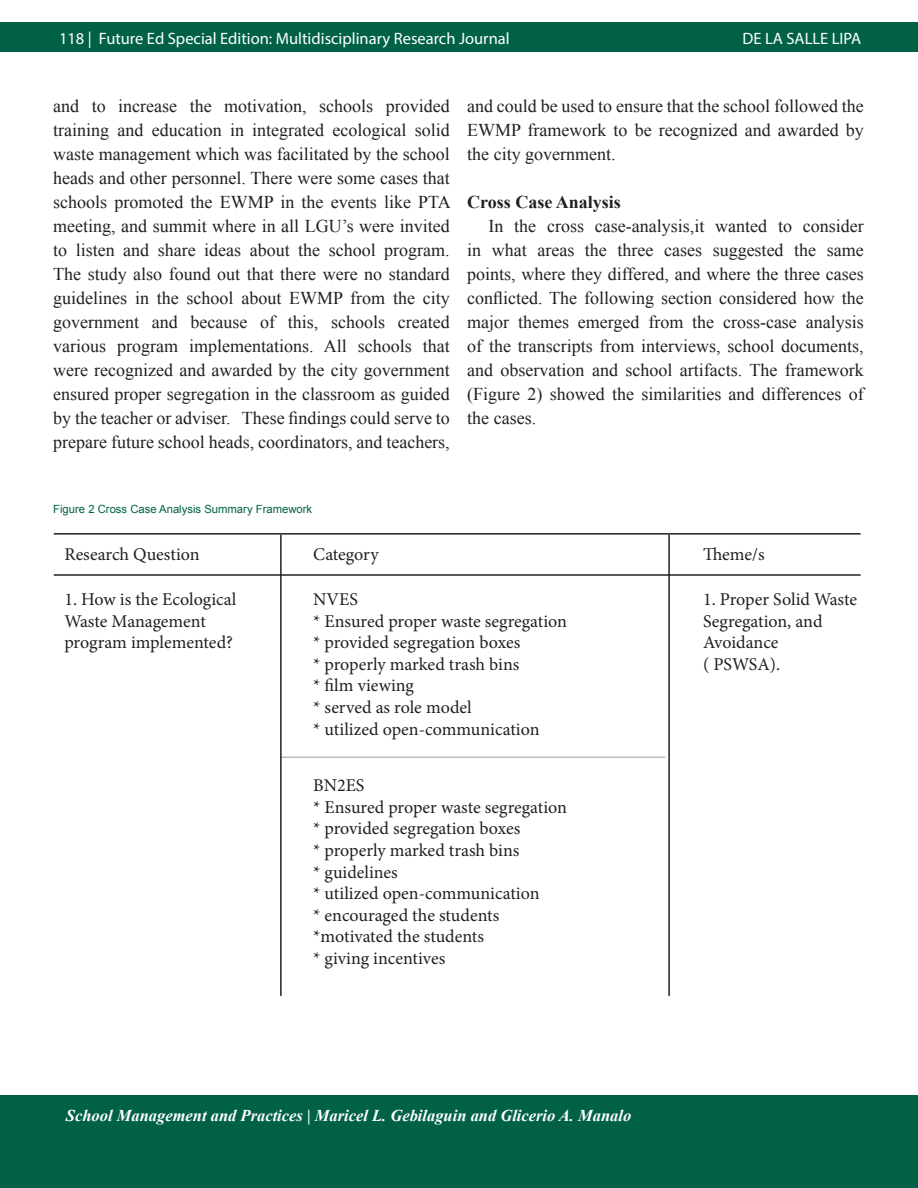
<style>
.page{position:relative;width:918px;height:1188px;background:#fff}
.page>*{position:absolute;margin:0;border:0;box-sizing:border-box;transform-origin:0 0}
.t1{font:18px/24px "Times New Roman";color:#231f20;text-align:justify}
.t2{font:18px/21.6px "Minion Pro";color:#231f20}
.t3{font:700 18px "Times New Roman";color:#231f20}
.t4{font:16.5px "Myriad Pro";color:#fff}
.t5{font:italic 700 16.5px "Times New Roman";color:#fff}
.t6{font:11.25px "Arial";color:#006147}
</style>
<div class="page">
<div style="left:0;top:22px;width:918px;height:30px;background:#006147"></div>
<div style="left:0;top:1095px;width:918px;height:93px;background:#006147"></div>
<hr style="left:54px;top:533px;width:807px;height:2px;background:#231f20">
<hr style="left:54px;top:574px;width:807px;height:2px;background:#231f20">
<hr style="left:280px;top:757px;width:386px;height:1px;background:#231f20">
<hr style="left:280px;top:535px;width:2px;height:461px;background:#231f20">
<hr style="left:668px;top:535px;width:2px;height:461px;background:#231f20">
<p class="t4" style="left:59px;top:28px;width:452px">118 | Future Ed Special Edition: Multidisciplinary Research Journal</p>
<p class="t4" style="left:742px;top:28px;width:120px">DE LA SALLE LIPA</p>
<p class="t1" style="left:53px;top:93px;width:399px">and to increase the motivation, schools provided training and education in integrated ecological solid waste management which was facilitated by the school heads and other personnel. There were some cases that schools promoted the EWMP in the events like PTA meeting, and summit where in all LGU’s were invited to listen and share ideas about the school program.<br>The study also found out that there were no standard guidelines in the school about EWMP from the city government and because of this, schools created various program implementations. All schools that were recognized and awarded by the city government ensured proper segregation in the classroom as guided by the teacher or adviser. These findings could serve to prepare future school heads, coordinators, and teachers,</p>
<p class="t1" style="left:467px;top:93px;width:398px">and could be used to ensure that the school followed the EWMP framework to be recognized and awarded by the city government.</p>
<p class="t3" style="left:467px;top:189px;width:155px">Cross Case Analysis</p>
<p class="t1" style="left:467px;top:213px;width:398px;text-indent:21px">In the cross case-analysis,it wanted to consider in what areas the three cases suggested the same points, where they differed, and where the three cases conflicted. The following section considered how the major themes emerged from the cross-case analysis of the transcripts from interviews, school documents, and observation and school artifacts. The framework (Figure 2) showed the similarities and differences of the cases.</p>
<p class="t6" style="left:53px;top:501px;width:261px">Figure 2 Cross Case Analysis Summary Framework</p>
<p class="t2" style="left:64px;top:543px;width:137px">Research Question</p>
<p class="t2" style="left:64px;top:588px;width:174px">1. How is the Ecological<br>Waste Management program implemented?</p>
<p class="t2" style="left:313px;top:588px;width:46px">NVES</p>
<p class="t2" style="left:313px;top:543px;width:67px">Category</p>
<p class="t2" style="left:703px;top:543px;width:63px">Theme/s</p>
<p class="t2" style="left:703px;top:588px;width:156px">1. Proper Solid Waste<br>Segregation, and<br>Avoidance</p>
<p class="t2" style="left:703px;top:653px;width:79px">( PSWSA).</p>
<p class="t2" style="left:313px;top:610px;width:255px">* Ensured proper waste segregation</p>
<p class="t2" style="left:313px;top:632px;width:209px">* provided segregation boxes</p>
<p class="t2" style="left:313px;top:653px;width:208px">* properly marked trash bins</p>
<p class="t2" style="left:313px;top:675px;width:102px">* film viewing</p>
<p class="t2" style="left:313px;top:696px;width:160px">* served as role model</p>
<p class="t2" style="left:313px;top:718px;width:228px">* utilized open-communication</p>
<p class="t2" style="left:313px;top:775px;width:53px">BN2ES</p>
<p class="t2" style="left:313px;top:796px;width:255px">* Ensured proper waste segregation</p>
<p class="t2" style="left:313px;top:818px;width:209px">* provided segregation boxes</p>
<p class="t2" style="left:313px;top:840px;width:208px">* properly marked trash bins</p>
<p class="t2" style="left:313px;top:861px;width:86px">* guidelines</p>
<p class="t2" style="left:313px;top:883px;width:228px">* utilized open-communication</p>
<p class="t2" style="left:313px;top:904px;width:188px">* encouraged the students</p>
<p class="t2" style="left:313px;top:926px;width:172px">*motivated the students</p>
<p class="t2" style="left:313px;top:948px;width:134px">* giving incentives</p>
<p class="t5" style="left:66px;top:1104px;width:567px">School Management and Practices | Maricel L. Gebilaguin and Glicerio A. Manalo</p>
</div>
